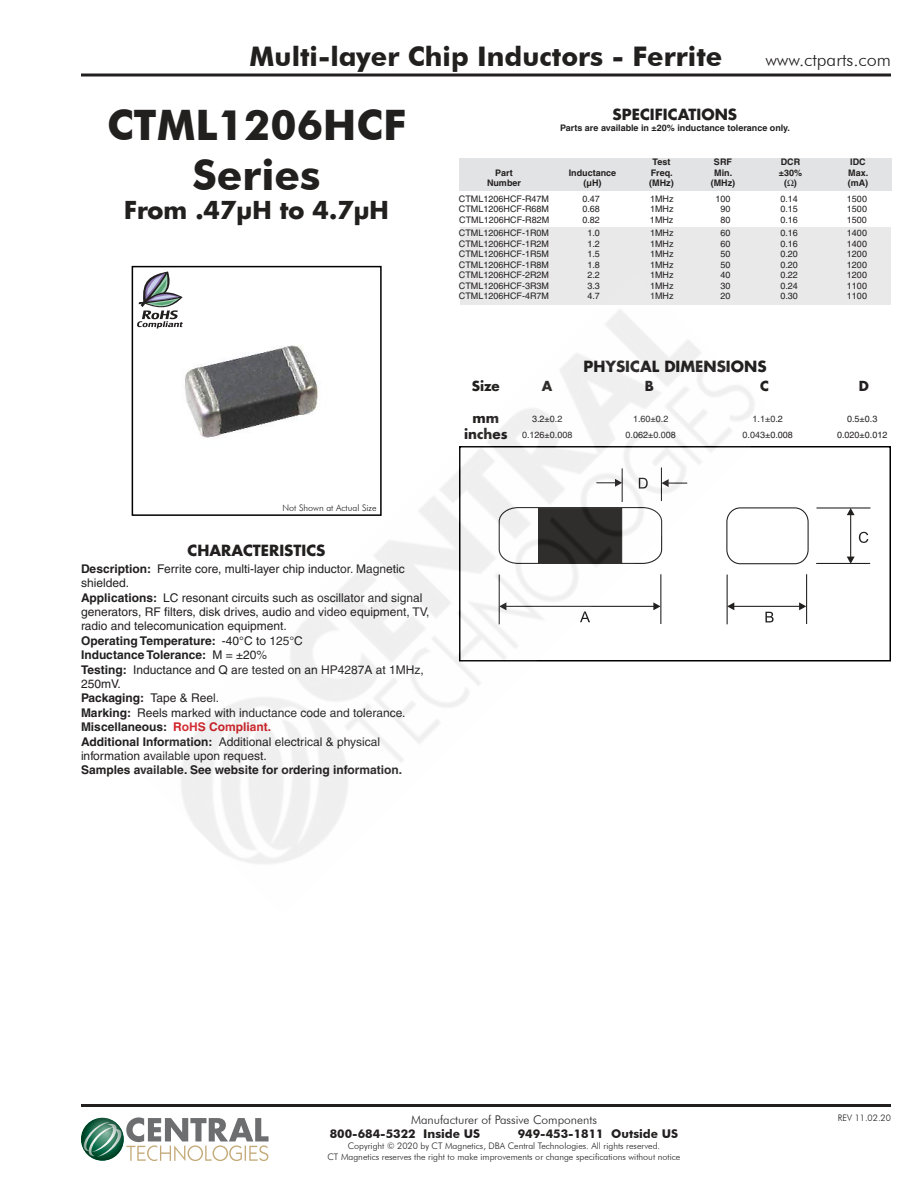
<style>
.page{position:relative;width:918px;height:1188px;background:#fff}
.page>*{position:absolute;margin:0;border:0;box-sizing:border-box;transform-origin:0 0}
.t1{font:700 42px/50.4px "Futura BT";color:#221f1f;text-align:center}
.t2{font:700 27px "Futura BT";color:#221f1f}
.t3{font:700 24px "Futura";color:#221f1f}
.t4{font:300 18px "Futura BT";color:#221f1f}
.t5{font:700 15px "Futura";color:#221f1f}
.t6{font:700 13.5px/16.2px "Futura";color:#221f1f;text-align:center}
.t7{font:12px/14.4px "Helvetica";color:#221f1f}
.t8{font:700 12px "Helvetica";color:#221f1f}
.t9{font:700 12px "Futura BT";color:#221f1f}
.t10{font:300 12px "Futura BT";color:#221f1f}
.t11{font:9px "Helvetica";color:#221f1f}
.t12{font:300 9px/10.8px "Futura BT";color:#221f1f;text-align:center}
.t13{font:700 9px "Helvetica";color:#221f1f}
.s1{font-weight:700}
.s2{font-weight:700;color:#d12229}
</style>
<div class="page">
<hr style="left:81px;top:1104px;width:810px;height:3px;background:#221f1f">
<hr style="left:81px;top:73px;width:810px;height:3px;background:#221f1f">
<img style="left:81px;top:1133px;width:1px;height:13px">
<svg style="left:82px;top:1117px;width:186px;height:44px"></svg>
<div style="left:459px;top:158px;width:432px;height:32px;background:#e2e3e4"></div>
<div style="left:132px;top:266px;width:250px;height:250px;border:2px solid #000"></div>
<svg style="left:137px;top:272px;width:32px;height:55px"></svg>
<div style="left:726px;top:507px;width:83px;height:57px;border:1px solid #221f1f;border-radius:14px"></div>
<hr style="left:806px;top:574px;width:1px;height:50px;background:#221f1f">
<hr style="left:816px;top:507px;width:54px;height:2px;background:#221f1f">
<hr style="left:816px;top:563px;width:54px;height:1px;background:#221f1f">
<hr style="left:734px;top:606px;width:66px;height:1px;background:#221f1f">
<svg style="left:799px;top:602px;width:7px;height:8px"></svg>
<hr style="left:850px;top:515px;width:1px;height:42px;background:#221f1f">
<svg style="left:847px;top:508px;width:8px;height:7px"></svg>
<svg style="left:847px;top:557px;width:8px;height:6px"></svg>
<svg style="left:859px;top:532px;width:9px;height:11px"></svg>
<div style="left:460px;top:227px;width:430px;height:78px;background:#e9e9e9"></div>
<img style="left:138px;top:273px;width:642px;height:591px">
<h2 class="t2" style="left:250px;top:45px;width:474px">Multi-layer Chip Inductors - Ferrite</h2>
<h3 class="t4" style="left:765px;top:52px;width:127px">www.ctparts.com</h3>
<h1 class="t1" style="left:107px;top:103px;width:300px">CTML1206HCF<br>Series</h1>
<h3 class="t3" style="left:124px;top:199px;width:266px">From .47µH to 4.7µH</h3>
<p class="t5" style="left:613px;top:108px;width:126px">SPECIFICATIONS</p>
<p class="t13" style="left:560px;top:124px;width:232px">Parts are available in ±20% inductance tolerance only.</p>
<p class="t13" style="left:653px;top:159px;width:19px">Test</p>
<p class="t13" style="left:714px;top:159px;width:20px">SRF</p>
<p class="t13" style="left:781px;top:159px;width:21px">DCR</p>
<p class="t13" style="left:850px;top:159px;width:17px">IDC</p>
<p class="t13" style="left:495px;top:169px;width:19px">Part</p>
<p class="t13" style="left:569px;top:169px;width:49px">Inductance</p>
<p class="t13" style="left:651px;top:169px;width:24px">Freq.</p>
<p class="t13" style="left:714px;top:169px;width:19px">Min.</p>
<p class="t13" style="left:779px;top:169px;width:25px">±30%</p>
<p class="t13" style="left:848px;top:169px;width:22px">Max.</p>
<p class="t13" style="left:487px;top:180px;width:36px">Number</p>
<p class="t13" style="left:584px;top:180px;width:19px">(µH)</p>
<p class="t13" style="left:649px;top:180px;width:26px">(MHz)</p>
<p class="t13" style="left:711px;top:180px;width:26px">(MHz)</p>
<p class="t13" style="left:784px;top:180px;width:14px">( )</p>
<p class="t13" style="left:848px;top:180px;width:22px">(mA)</p>
<p class="t11" style="left:459px;top:195px;width:92px">CTML1206HCF-R47M</p>
<p class="t11" style="left:582px;top:195px;width:19px">0.47</p>
<p class="t11" style="left:650px;top:195px;width:25px">1MHz</p>
<p class="t11" style="left:715px;top:195px;width:17px">100</p>
<p class="t11" style="left:780px;top:195px;width:19px">0.14</p>
<p class="t11" style="left:847px;top:195px;width:22px">1500</p>
<p class="t11" style="left:459px;top:205px;width:92px">CTML1206HCF-R68M</p>
<p class="t11" style="left:582px;top:205px;width:19px">0.68</p>
<p class="t11" style="left:650px;top:205px;width:25px">1MHz</p>
<p class="t11" style="left:720px;top:205px;width:12px">90</p>
<p class="t11" style="left:780px;top:205px;width:19px">0.15</p>
<p class="t11" style="left:847px;top:205px;width:22px">1500</p>
<p class="t11" style="left:459px;top:216px;width:92px">CTML1206HCF-R82M</p>
<p class="t11" style="left:582px;top:216px;width:19px">0.82</p>
<p class="t11" style="left:650px;top:216px;width:25px">1MHz</p>
<p class="t11" style="left:720px;top:216px;width:12px">80</p>
<p class="t11" style="left:780px;top:216px;width:19px">0.16</p>
<p class="t11" style="left:847px;top:216px;width:22px">1500</p>
<p class="t11" style="left:459px;top:229px;width:92px">CTML1206HCF-1R0M</p>
<p class="t11" style="left:587px;top:229px;width:14px">1.0</p>
<p class="t11" style="left:650px;top:229px;width:25px">1MHz</p>
<p class="t11" style="left:720px;top:229px;width:12px">60</p>
<p class="t11" style="left:780px;top:229px;width:19px">0.16</p>
<p class="t11" style="left:847px;top:229px;width:22px">1400</p>
<p class="t11" style="left:459px;top:240px;width:92px">CTML1206HCF-1R2M</p>
<p class="t11" style="left:587px;top:240px;width:14px">1.2</p>
<p class="t11" style="left:650px;top:240px;width:25px">1MHz</p>
<p class="t11" style="left:720px;top:240px;width:12px">60</p>
<p class="t11" style="left:780px;top:240px;width:19px">0.16</p>
<p class="t11" style="left:847px;top:240px;width:22px">1400</p>
<p class="t11" style="left:459px;top:250px;width:92px">CTML1206HCF-1R5M</p>
<p class="t11" style="left:587px;top:250px;width:14px">1.5</p>
<p class="t11" style="left:650px;top:250px;width:25px">1MHz</p>
<p class="t11" style="left:720px;top:250px;width:12px">50</p>
<p class="t11" style="left:780px;top:250px;width:19px">0.20</p>
<p class="t11" style="left:847px;top:250px;width:22px">1200</p>
<p class="t11" style="left:459px;top:261px;width:92px">CTML1206HCF-1R8M</p>
<p class="t11" style="left:587px;top:261px;width:14px">1.8</p>
<p class="t11" style="left:650px;top:261px;width:25px">1MHz</p>
<p class="t11" style="left:720px;top:261px;width:12px">50</p>
<p class="t11" style="left:780px;top:261px;width:19px">0.20</p>
<p class="t11" style="left:847px;top:261px;width:22px">1200</p>
<p class="t11" style="left:459px;top:271px;width:92px">CTML1206HCF-2R2M</p>
<p class="t11" style="left:587px;top:271px;width:14px">2.2</p>
<p class="t11" style="left:650px;top:271px;width:25px">1MHz</p>
<p class="t11" style="left:720px;top:271px;width:12px">40</p>
<p class="t11" style="left:780px;top:271px;width:19px">0.22</p>
<p class="t11" style="left:847px;top:271px;width:22px">1200</p>
<p class="t11" style="left:459px;top:282px;width:92px">CTML1206HCF-3R3M</p>
<p class="t11" style="left:587px;top:282px;width:14px">3.3</p>
<p class="t11" style="left:650px;top:282px;width:25px">1MHz</p>
<p class="t11" style="left:720px;top:282px;width:12px">30</p>
<p class="t11" style="left:780px;top:282px;width:19px">0.24</p>
<p class="t11" style="left:847px;top:282px;width:22px">1100</p>
<p class="t11" style="left:459px;top:292px;width:92px">CTML1206HCF-4R7M</p>
<p class="t11" style="left:587px;top:292px;width:14px">4.7</p>
<p class="t11" style="left:650px;top:292px;width:25px">1MHz</p>
<p class="t11" style="left:720px;top:292px;width:12px">20</p>
<p class="t11" style="left:780px;top:292px;width:19px">0.30</p>
<p class="t11" style="left:847px;top:292px;width:22px">1100</p>
<p class="t12" style="left:283px;top:503px;width:95px">Not Shown at Actual Size</p>
<p class="t5" style="left:187px;top:543px;width:140px">CHARACTERISTICS</p>
<p class="t7" style="left:81px;top:562px;width:350px"><span class="s1">Description:</span> Ferrite core, multi-layer chip inductor. Magnetic shielded.<br><span class="s1">Applications:</span> LC resonant circuits such as oscillator and signal generators, RF filters, disk drives, audio and video equipment, TV, radio and telecomunication equipment.<br><span class="s1">Operating Temperature:</span> -40°C to 125°C<br><span class="s1">Inductance Tolerance:</span> M = ±20%<br><span class="s1">Testing:</span> Inductance and Q are tested on an HP4287A at 1MHz, 250mV.<br><span class="s1">Packaging:</span> Tape &amp; Reel.<br><span class="s1">Marking:</span> Reels marked with inductance code and tolerance.<br><span class="s1">Miscellaneous:</span> <span class="s2">RoHS Compliant.<br></span><span class="s1">Additional Information:</span> Additional electrical &amp; physical information available upon request.</p>
<p class="t8" style="left:81px;top:766px;width:323px">Samples available. See website for ordering information.</p>
<p class="t6" style="left:472px;top:379px;width:30px">Size</p>
<p class="t6" style="left:464px;top:411px;width:45px">mm inches</p>
<p class="t5" style="left:583px;top:360px;width:185px">PHYSICAL DIMENSIONS</p>
<p class="t6" style="left:542px;top:379px;width:12px">A</p>
<p class="t6" style="left:645px;top:379px;width:11px">B</p>
<p class="t6" style="left:760px;top:379px;width:10px">C</p>
<p class="t6" style="left:859px;top:379px;width:12px">D</p>
<p class="t11" style="left:532px;top:415px;width:32px">3.2±0.2</p>
<p class="t11" style="left:633px;top:415px;width:37px">1.60±0.2</p>
<p class="t11" style="left:753px;top:415px;width:32px">1.1±0.2</p>
<p class="t11" style="left:847px;top:415px;width:32px">0.5±0.3</p>
<p class="t11" style="left:522px;top:431px;width:52px">0.126±0.008</p>
<p class="t11" style="left:626px;top:431px;width:52px">0.062±0.008</p>
<p class="t11" style="left:743px;top:431px;width:52px">0.043±0.008</p>
<p class="t11" style="left:837px;top:431px;width:52px">0.020±0.012</p>
<p class="t10" style="left:411px;top:1114px;width:187px">Manufacturer of Passive Components</p>
<p class="t9" style="left:330px;top:1129px;width:152px">800-684-5322 Inside US</p>
<p class="t9" style="left:518px;top:1129px;width:162px">949-453-1811 Outside US</p>
<p class="t12" style="left:328px;top:1141px;width:354px">Copyright © 2020 by CT Magnetics, DBA Central Technologies. All rights reserved.<br>CT Magnetics reserves the right to make improvements or change specifications without notice</p>
<p class="t12" style="left:838px;top:1113px;width:55px">REV 11.02.20</p>
</div>
